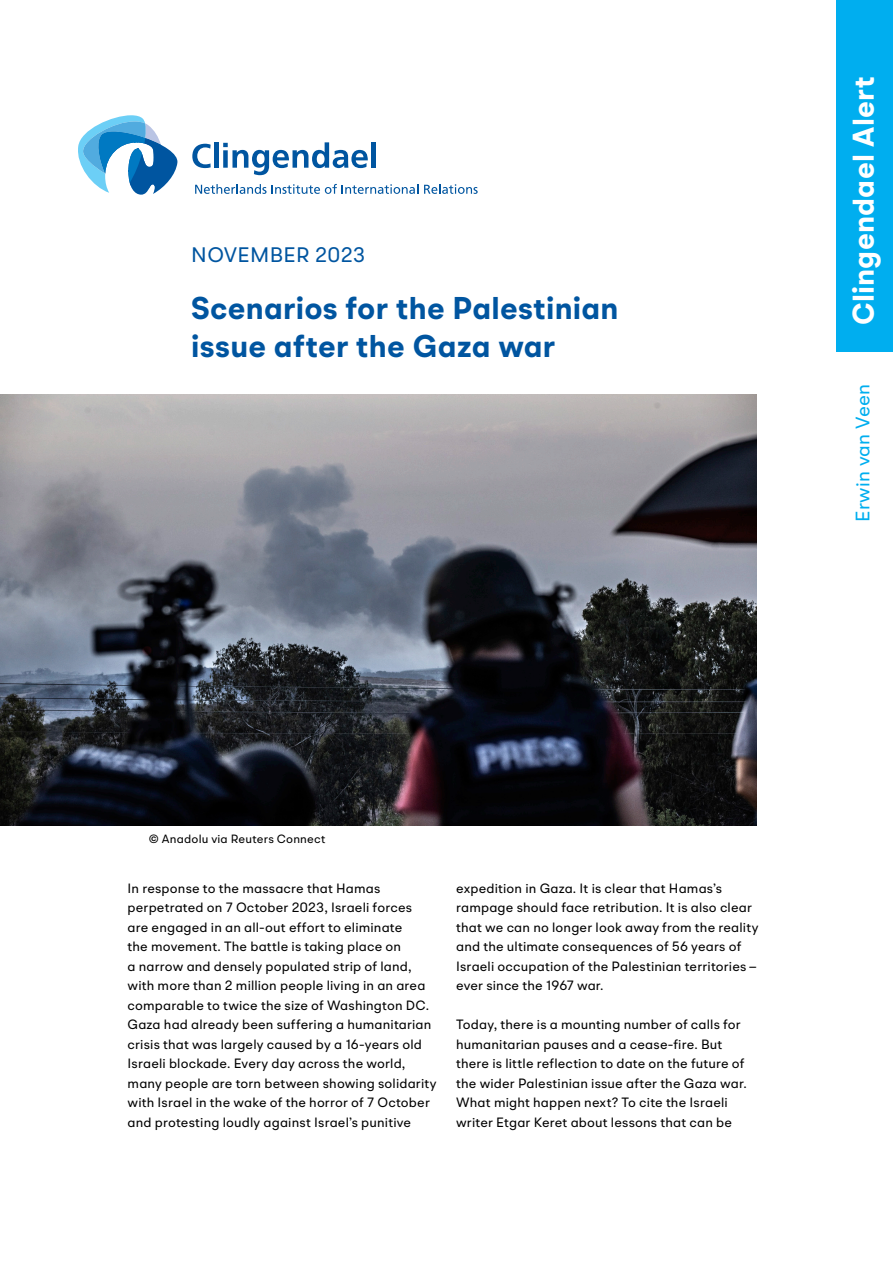
<style>
.page{position:relative;width:893px;height:1263px;background:#fff}
.page>*{position:absolute;margin:0;border:0;box-sizing:border-box;transform-origin:0 0}
.Title_Title{font:700 31.5px "BR Omega";letter-spacing:.01em;color:#0055a0}
.Title_Title-2{font:700 30px "BR Omega";letter-spacing:.01em;color:#fff}
.Title_Title-3{font:21px "BR Omega";letter-spacing:.005em;color:#0055a0}
.Author_Title{font:19.5px "BR Omega";letter-spacing:.005em;color:#00aeef}
.P_first{font:13.5px/19.5px "BR Omega";letter-spacing:.01em;color:#000}
.Source_F{font:12px "BR Omega";letter-spacing:.015em;color:#000}
</style>
<div class="page">
<svg style="left:192px;top:144px;width:19px;height:24px"></svg>
<hr style="left:214px;top:142px;width:4px;height:26px;background:#0055a0">
<svg style="left:223px;top:142px;width:145px;height:33px"></svg>
<div style="left:371px;top:142px;width:5px;height:26px;background:#0055a0"></div>
<svg style="left:195px;top:184px;width:223px;height:10px"></svg>
<svg style="left:424px;top:184px;width:54px;height:10px"></svg>
<svg style="left:78px;top:115px;width:100px;height:80px"></svg>
<div style="left:836px;top:0;width:57px;height:351px;background:#00aeef"></div>
<img style="left:0;top:395px;width:756px;height:430px">
<p class="Title_Title-3" style="left:191px;top:241px;width:175px">NOVEMBER 2023</p>
<p class="Title_Title" style="left:191px;top:288px;width:429px">Scenarios for the Palestinian</p>
<p class="Title_Title" style="left:191px;top:326px;width:366px">issue after the Gaza war</p>
<p class="Title_Title-2" style="left:844px;top:325px;width:250px;rotate:-90deg">Clingendael Alert</p>
<p class="Author_Title" style="left:850px;top:522px;width:140px;rotate:-90deg">Erwin van Veen</p>
<p class="Source_F" style="left:149px;top:831px;width:178px">© Anadolu via Reuters Connect</p>
<p class="P_first" style="left:128px;top:878px;width:310px">In response to the massacre that Hamas perpetrated on 7 October 2023, Israeli forces<br>are engaged in an all-out effort to eliminate<br>the movement. The battle is taking place on<br>a narrow and densely populated strip of land, with more than 2 million people living in an area comparable to twice the size of Washington DC.<br>Gaza had already been suffering a humanitarian crisis that was largely caused by a 16-years old Israeli blockade. Every day across the world, many people are torn between showing solidarity with Israel in the wake of the horror of 7 October and protesting loudly against Israel’s punitive</p>
<p class="P_first" style="left:456px;top:878px;width:304px">expedition in Gaza. It is clear that Hamas’s rampage should face retribution. It is also clear that we can no longer look away from the reality and the ultimate consequences of 56 years of Israeli occupation of the Palestinian territories – ever since the 1967 war.</p>
<p class="P_first" style="left:456px;top:1014px;width:292px">Today, there is a mounting number of calls for humanitarian pauses and a cease-fire. But there is little reflection to date on the future of the wider Palestinian issue after the Gaza war.<br>What might happen next? To cite the Israeli writer Etgar Keret about lessons that can be</p>
</div>
